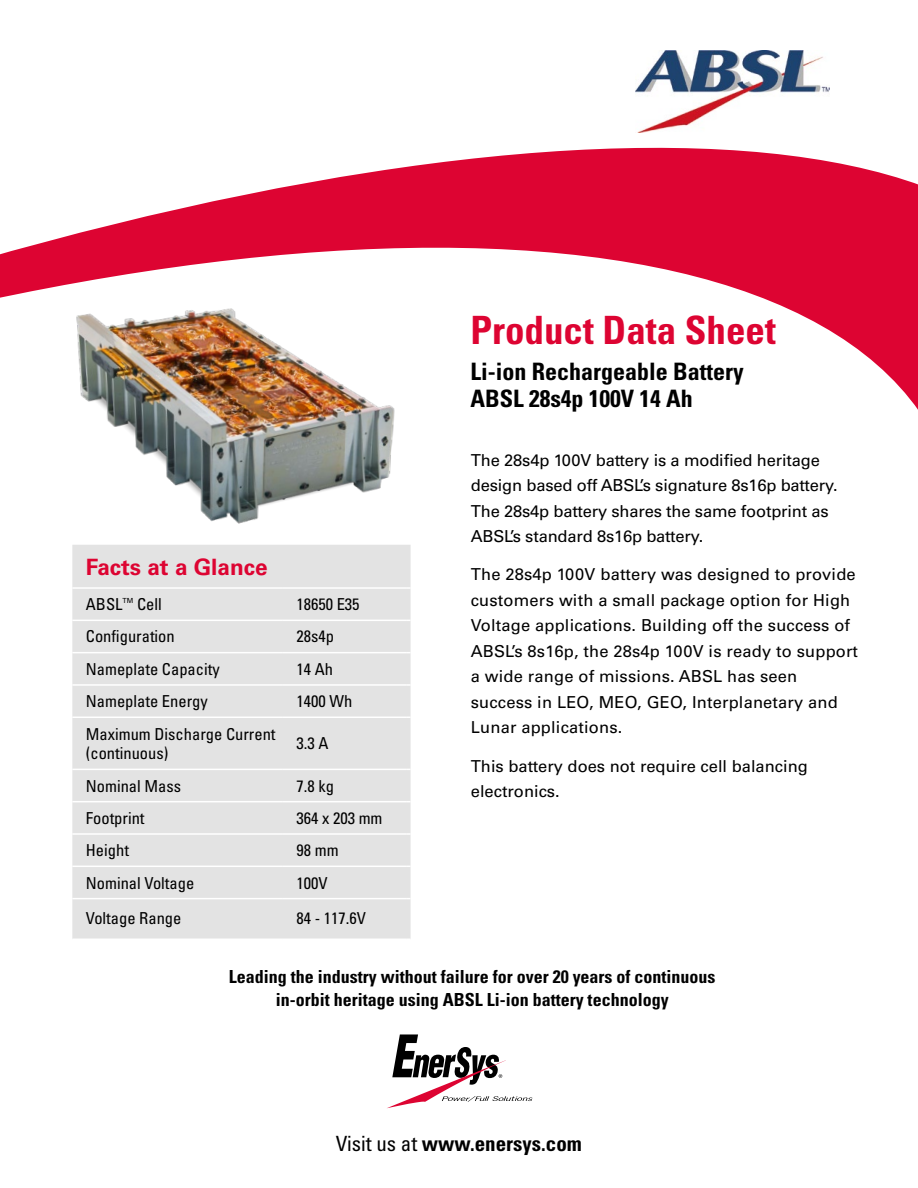
<style>
.page{position:relative;width:918px;height:1188px;background:#fff}
.page>*{position:absolute;margin:0;border:0;box-sizing:border-box;transform-origin:0 0}
.t1{font:700 condensed 39px "Univers LT Pro";color:#dd0432}
.t2{font:700 condensed 24px/27px "Univers LT Pro";color:#000}
.t3{font:700 22.5px "Univers LT Pro 65";color:#dd0432}
.t4{font:700 condensed 21px "Univers LT Pro";color:#000}
.t5{font:700 condensed 18px/22.5px "Univers LT Pro";color:#000;text-align:center}
.t6{font:16.5px/25.5px "Univers LT Pro 55 Roman";letter-spacing:.01em;color:#000}
.t7{font:condensed 16.5px/19.5px "Univers LT Pro";color:#000}
.t8{font:16.5px/25.5px "Univers LT Pro 55 Roman";letter-spacing:-.01em;color:#000}
.t9{font:7.05px "Univers LT Pro 55 Roman";color:#000}
.s1{font-weight:400}
</style>
<div class="page">
<svg style="left:0;top:87px;width:918px;height:323px"></svg>
<img style="left:636px;top:50px;width:193px;height:82px">
<svg style="left:387px;top:1034px;width:146px;height:74px"></svg>
<img style="left:31px;top:287px;width:398px;height:237px">
<div style="left:72px;top:545px;width:339px;height:394px;background:#e3e3e3"></div>
<hr style="left:72px;top:652px;width:211px;height:1px;background:#fff">
<hr style="left:283px;top:652px;width:123px;height:1px;background:#fff">
<hr style="left:72px;top:684px;width:211px;height:2px;background:#fff">
<hr style="left:283px;top:684px;width:123px;height:2px;background:#fff">
<hr style="left:72px;top:717px;width:211px;height:1px;background:#fff">
<hr style="left:283px;top:717px;width:123px;height:1px;background:#fff">
<hr style="left:72px;top:769px;width:211px;height:1px;background:#fff">
<hr style="left:283px;top:769px;width:123px;height:1px;background:#fff">
<hr style="left:72px;top:801px;width:211px;height:1px;background:#fff">
<hr style="left:283px;top:801px;width:123px;height:1px;background:#fff">
<hr style="left:72px;top:833px;width:211px;height:2px;background:#fff">
<hr style="left:283px;top:833px;width:123px;height:2px;background:#fff">
<hr style="left:72px;top:866px;width:211px;height:1px;background:#fff">
<hr style="left:283px;top:866px;width:123px;height:1px;background:#fff">
<hr style="left:72px;top:898px;width:211px;height:1px;background:#fff">
<hr style="left:283px;top:898px;width:123px;height:1px;background:#fff">
<hr style="left:72px;top:620px;width:211px;height:1px;background:#fff">
<hr style="left:283px;top:620px;width:123px;height:1px;background:#fff">
<hr style="left:72px;top:587px;width:211px;height:2px;background:#fff">
<hr style="left:283px;top:587px;width:123px;height:2px;background:#fff">
<h3 class="t3" style="left:86px;top:551px;width:183px">Facts at a Glance</h3>
<p class="t7" style="left:86px;top:594px;width:38px">ABSL</p>
<p class="t9" style="left:123px;top:596px;width:12px">TM</p>
<p class="t7" style="left:137px;top:594px;width:26px">Cell</p>
<p class="t7" style="left:296px;top:594px;width:65px">18650 E35</p>
<p class="t7" style="left:86px;top:626px;width:90px">Configuration</p>
<p class="t7" style="left:296px;top:626px;width:39px">28s4p</p>
<p class="t7" style="left:86px;top:659px;width:135px">Nameplate Capacity</p>
<p class="t7" style="left:296px;top:659px;width:38px">14 Ah</p>
<p class="t7" style="left:86px;top:691px;width:123px">Nameplate Energy</p>
<p class="t7" style="left:296px;top:691px;width:57px">1400 Wh</p>
<p class="t7" style="left:86px;top:724px;width:191px">Maximum Discharge Current (continuous)</p>
<p class="t7" style="left:296px;top:733px;width:34px">3.3 A</p>
<p class="t7" style="left:86px;top:775px;width:97px">Nominal Mass</p>
<p class="t7" style="left:296px;top:775px;width:39px">7.8 kg</p>
<p class="t7" style="left:86px;top:808px;width:60px">Footprint</p>
<p class="t7" style="left:296px;top:808px;width:88px">364 x 203 mm</p>
<p class="t7" style="left:86px;top:840px;width:45px">Height</p>
<p class="t7" style="left:296px;top:840px;width:44px">98 mm</p>
<p class="t7" style="left:86px;top:872px;width:110px">Nominal Voltage</p>
<p class="t7" style="left:296px;top:872px;width:33px">100V</p>
<p class="t7" style="left:86px;top:908px;width:97px">Voltage Range</p>
<p class="t7" style="left:296px;top:908px;width:71px">84 - 117.6V</p>
<h1 class="t1" style="left:470px;top:306px;width:307px">Product Data Sheet</h1>
<h2 class="t2" style="left:470px;top:357px;width:275px">Li-ion Rechargeable Battery<br>ABSL 28s4p 100V 14 Ah</h2>
<p class="t8" style="left:471px;top:446px;width:368px">The 28s4p 100V battery is a modified heritage design based off ABSL’s signature 8s16p battery.<br>The 28s4p battery shares the same footprint as ABSL’s standard 8s16p battery.</p>
<p class="t6" style="left:471px;top:561px;width:389px">The 28s4p 100V battery was designed to provide customers with a small package option for High Voltage applications. Building off the success of ABSL’s 8s16p, the 28s4p 100V is ready to support a wide range of missions. ABSL has seen success in LEO, MEO, GEO, Interplanetary and Lunar applications.</p>
<p class="t6" style="left:471px;top:752px;width:338px">This battery does not require cell balancing electronics.</p>
<p class="t5" style="left:229px;top:965px;width:488px">Leading the industry without failure for over 20 years of continuous in-orbit heritage using ABSL Li-ion battery technology</p>
<p class="t4" style="left:336px;top:1131px;width:248px"><span class="s1">Visit us at</span> www.enersys.com</p>
</div>
